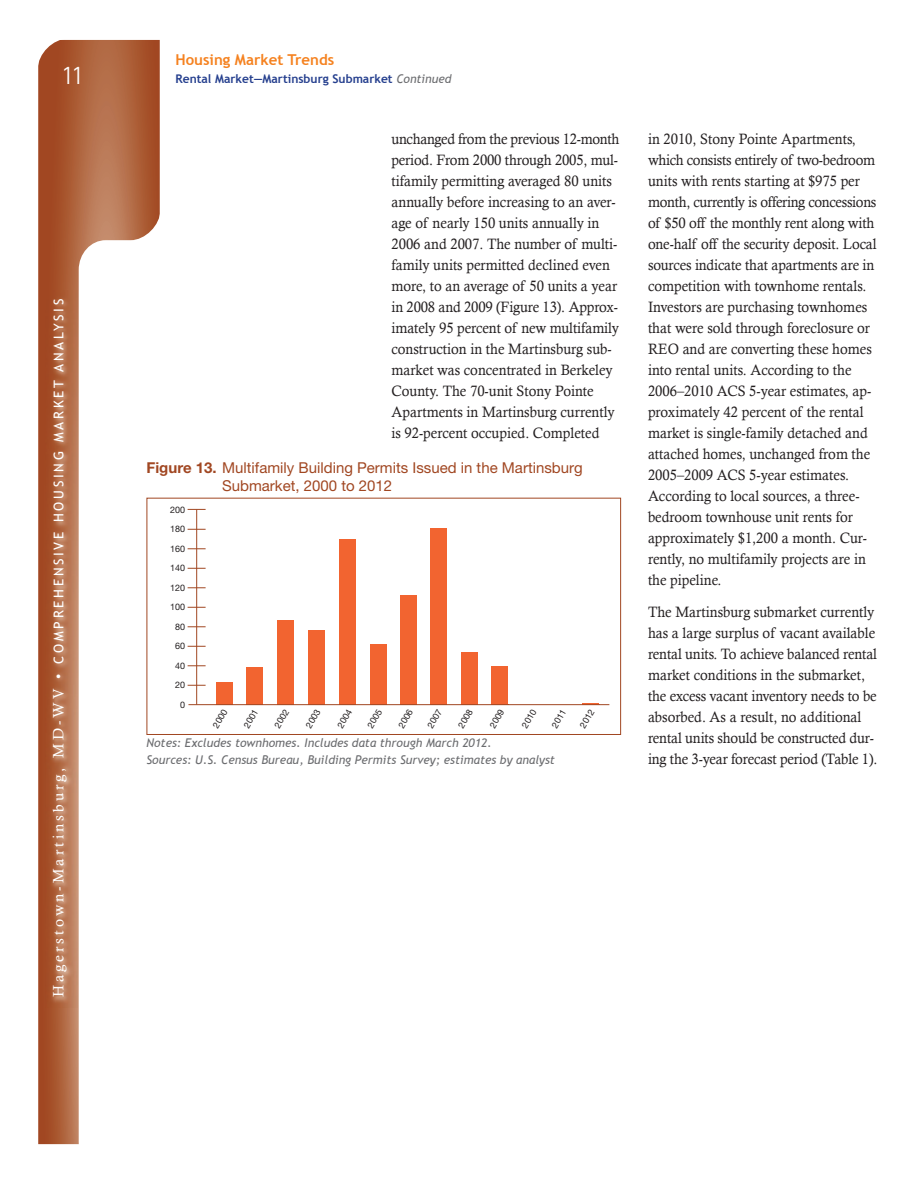
<style>
.page{position:relative;width:918px;height:1188px;background:#fff}
.page>*{position:absolute;margin:0;border:0;box-sizing:border-box;transform-origin:0 0}
.t1{font:300 27px "Rotis Sans Serif";color:#fff}
.t2{font:15px/21px "Calisto";color:#231f20;scale:.95 1}
.t3{font:15px/18px "Helvetica Neue";color:#a14722}
.level2{font:700 15px "Trebuchet MS";color:#f58220}
.t4{font:13.5px "Trebuchet MS";letter-spacing:.2em;color:#fff}
.t5{font:italic 12px "Trebuchet MS";color:#6c6d70}
.level2-2{font:700 12px "Trebuchet MS";color:#253f8e}
.t6{font:9px "Helvetica Neue";color:#231f20}
.s1{font-family:"Calisto";font-size:15px}
.s2{font-weight:400;font-style:italic;color:#6c6d70}
.s3{font-weight:700}
</style>
<div class="page">
<svg style="left:38px;top:40px;width:122px;height:1104px;background:#ad603b"></svg>
<svg style="left:79px;top:240px;width:106px;height:904px"></svg>
<svg style="left:38px;top:39px;width:30px;height:30px"></svg>
<svg style="left:130px;top:210px;width:36px;height:36px"></svg>
<img style="left:46px;top:290px;width:31px;height:717px">
<div style="left:147px;top:498px;width:474px;height:237px;border:1px solid #a14722"></div>
<hr style="left:196px;top:510px;width:1px;height:195px;background:#a14722">
<div style="left:430px;top:528px;width:17px;height:177px;background:#f26430"></div>
<div style="left:491px;top:666px;width:17px;height:39px;background:#f26430"></div>
<div style="left:400px;top:595px;width:17px;height:110px;background:#f26430"></div>
<div style="left:461px;top:653px;width:17px;height:52px;background:#f26430"></div>
<svg style="left:582px;top:703px;width:17px;height:1px"></svg>
<div style="left:277px;top:620px;width:17px;height:85px;background:#f26430"></div>
<div style="left:216px;top:682px;width:17px;height:23px;background:#f26430"></div>
<div style="left:339px;top:539px;width:17px;height:166px;background:#f26430"></div>
<div style="left:370px;top:644px;width:17px;height:61px;background:#f26430"></div>
<div style="left:308px;top:630px;width:17px;height:75px;background:#f26430"></div>
<div style="left:246px;top:667px;width:17px;height:37px;background:#f26430"></div>
<hr style="left:188px;top:704px;width:421px;height:1px;background:#a14722">
<svg style="left:188px;top:665px;width:18px;height:1px"></svg>
<svg style="left:188px;top:685px;width:18px;height:1px"></svg>
<svg style="left:188px;top:607px;width:18px;height:1px"></svg>
<svg style="left:188px;top:626px;width:18px;height:1px"></svg>
<svg style="left:188px;top:646px;width:18px;height:1px"></svg>
<svg style="left:188px;top:587px;width:18px;height:1px"></svg>
<svg style="left:188px;top:568px;width:18px;height:1px"></svg>
<svg style="left:188px;top:548px;width:18px;height:1px"></svg>
<svg style="left:188px;top:529px;width:18px;height:1px"></svg>
<svg style="left:188px;top:509px;width:18px;height:1px"></svg>
<h1 class="t1" style="left:61px;top:60px;width:24px">11</h1>
<p class="t4" style="left:51px;top:997px;width:700px;rotate:-90deg"><span class="s1">Hagerstown-Martinsburg, MD-WV •</span> COMPREHENSIVE HOUSING MARKET ANALYSIS</p>
<p class="level2" style="left:176px;top:50px;width:160px">Housing Market Trends</p>
<p class="level2-2" style="left:176px;top:71px;width:278px">Rental Market—Martinsburg Submarket <span class="s2">Continued</span></p>
<p class="t2" style="left:392px;top:128px;width:241px">unchanged from the previous 12-month period. From 2000 through 2005, mul&shy;tifamily permitting averaged 80 units annually before increasing to an aver&shy;age of nearly 150 units annually in 2006 and 2007. The number of multi&shy;family units permitted declined even more, to an average of 50 units a year in 2008 and 2009 (Figure 13). Approx&shy;imately 95 percent of new multifamily construction in the Martinsburg sub&shy;market was concentrated in Berkeley County. The 70-unit Stony Pointe Apartments in Martinsburg currently is 92-percent occupied. Completed</p>
<p class="t2" style="left:648px;top:128px;width:242px">in 2010, Stony Pointe Apartments, which consists entirely of two-bedroom units with rents starting at $975 per month, currently is offering concessions of $50 off the monthly rent along with one-half off the security deposit. Local sources indicate that apartments are in competition with townhome rentals.<br>Investors are purchasing townhomes that were sold through foreclosure or REO and are converting these homes into rental units. According to the 2006–2010 ACS 5-year estimates, ap&shy;proximately 42 percent of the rental market is single-family detached and attached homes, unchanged from the 2005–2009 ACS 5-year estimates.<br>According to local sources, a three&shy;bedroom townhouse unit rents for approximately $1,200 a month. Cur&shy;rently, no multifamily projects are in the pipeline.</p>
<p class="t2" style="left:648px;top:601px;width:243px">The Martinsburg submarket currently has a large surplus of vacant available rental units. To achieve balanced rental market conditions in the submarket, the excess vacant inventory needs to be absorbed. As a result, no additional rental units should be constructed dur&shy;ing the 3-year forecast period (Table 1).</p>
<p class="t3" style="left:222px;top:458px;width:362px;text-indent:-76px"><span class="s3">Figure 13.</span> Multifamily Building Permits Issued in the Martinsburg<br>Submarket, 2000 to 2012</p>
<p class="t6" style="left:170px;top:504px;width:17px">200</p>
<p class="t6" style="left:170px;top:524px;width:17px">180</p>
<p class="t6" style="left:170px;top:543px;width:17px">160</p>
<p class="t6" style="left:170px;top:563px;width:17px">140</p>
<p class="t6" style="left:170px;top:582px;width:17px">120</p>
<p class="t6" style="left:170px;top:602px;width:17px">100</p>
<p class="t6" style="left:175px;top:621px;width:12px">80</p>
<p class="t6" style="left:175px;top:641px;width:12px">60</p>
<p class="t6" style="left:175px;top:660px;width:12px">40</p>
<p class="t6" style="left:175px;top:680px;width:12px">20</p>
<p class="t6" style="left:180px;top:699px;width:7px">0</p>
<p class="t6" style="left:211px;top:725px;width:22px;rotate:-60deg">2000</p>
<p class="t6" style="left:241px;top:725px;width:22px;rotate:-60deg">2001</p>
<p class="t6" style="left:272px;top:725px;width:22px;rotate:-60deg">2002</p>
<p class="t6" style="left:304px;top:725px;width:22px;rotate:-60deg">2003</p>
<p class="t6" style="left:335px;top:725px;width:22px;rotate:-60deg">2004</p>
<p class="t6" style="left:365px;top:725px;width:22px;rotate:-60deg">2005</p>
<p class="t6" style="left:396px;top:725px;width:22px;rotate:-60deg">2006</p>
<p class="t6" style="left:578px;top:725px;width:22px;rotate:-60deg">2012</p>
<p class="t6" style="left:425px;top:725px;width:22px;rotate:-60deg">2007</p>
<p class="t6" style="left:456px;top:725px;width:22px;rotate:-60deg">2008</p>
<p class="t6" style="left:487px;top:725px;width:22px;rotate:-60deg">2009</p>
<p class="t6" style="left:520px;top:725px;width:22px;rotate:-60deg">2010</p>
<p class="t6" style="left:549px;top:725px;width:22px;rotate:-60deg">2011</p>
<p class="t5" style="left:147px;top:736px;width:347px">Notes: Excludes townhomes. Includes data through March 2012.</p>
<p class="t5" style="left:147px;top:752px;width:410px">Sources: U.S. Census Bureau, Building Permits Survey; estimates by analyst</p>
</div>
